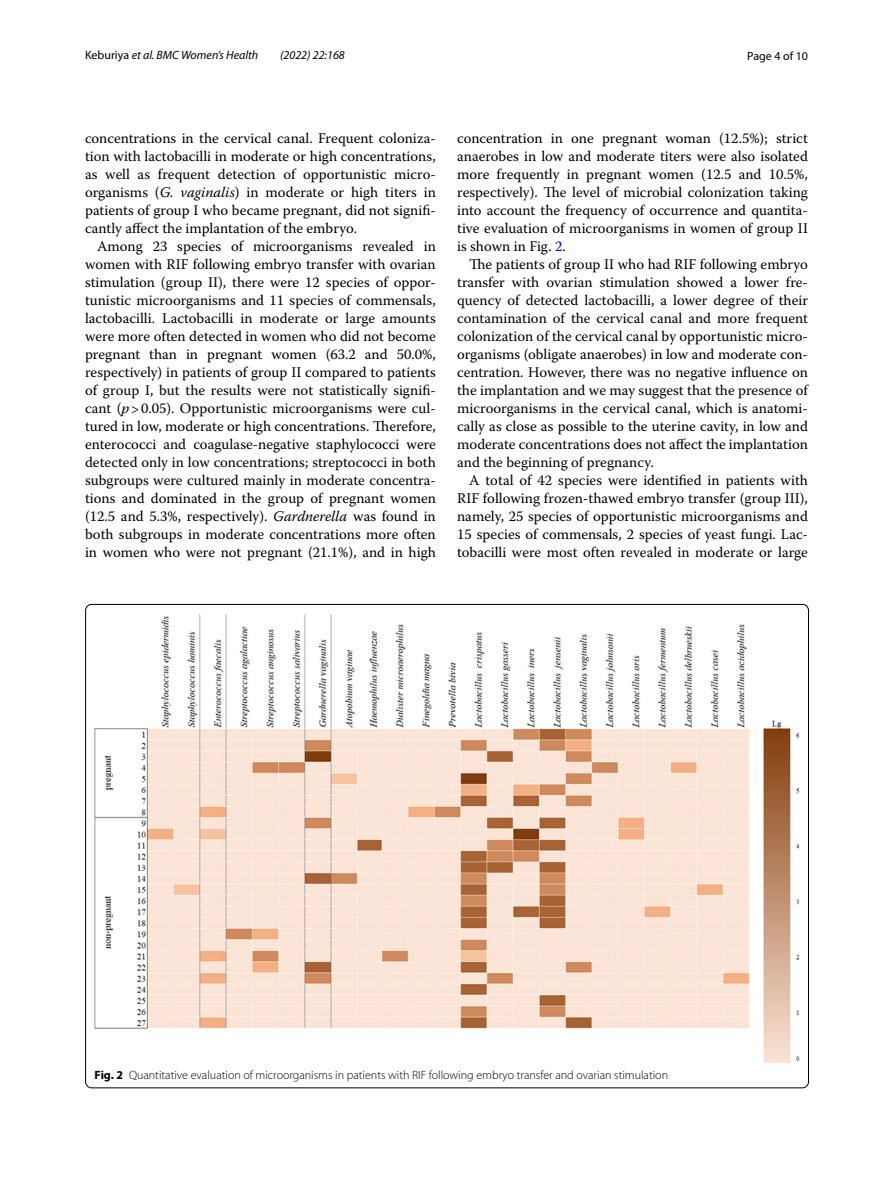
<style>
.page{position:relative;width:893px;height:1187px;background:#fff}
.page>*{position:absolute;margin:0;border:0;box-sizing:border-box;transform-origin:0 0}
.t1{font:14.7px/18px "Warnock Pro";color:#000;text-align:justify}
.t2{font:300 12px "Myriad Pro";color:#000}
.t3{font:italic 12px "Myriad Pro";color:#000}
.t4{font:12px "Myriad Pro";color:#000}
.s1{font-style:normal}
.s2{font-style:italic}
.s3{color:#00f}
.s4{font-weight:700}
</style>
<div class="page">
<img style="left:94px;top:614px;width:706px;height:449px">
<p class="t3" style="left:85px;top:48px;width:175px"><span class="s1">Keburiya</span> et al. BMC Women’s Health</p>
<p class="t3" style="left:280px;top:48px;width:66px">(2022) 22:168</p>
<p class="t4" style="left:747px;top:48px;width:62px">Page 4 of 10</p>
<p class="t1" style="left:85px;top:128px;width:352px">concentrations in the cervical canal. Frequent coloniza&shy;tion with lactobacilli in moderate or high concentrations, as well as frequent detection of opportunistic micro&shy;organisms (<span class="s2">G. vaginalis</span>) in moderate or high titers in patients of group I who became pregnant, did not signifi&shy;cantly affect the implantation of the embryo.</p>
<p class="t1" style="left:85px;top:236px;width:352px;text-indent:12px">Among 23 species of microorganisms revealed in women with RIF following embryo transfer with ovarian stimulation (group II), there were 12 species of oppor&shy;tunistic microorganisms and 11 species of commensals, lactobacilli. Lactobacilli in moderate or large amounts were more often detected in women who did not become pregnant than in pregnant women (63.2 and 50.0%, respectively) in patients of group II compared to patients of group I, but the results were not statistically signifi&shy;cant (<span class="s2">p</span>&gt;0.05). Opportunistic microorganisms were cul&shy;tured in low, moderate or high concentrations. Therefore, enterococci and coagulase-negative staphylococci were detected only in low concentrations; streptococci in both subgroups were cultured mainly in moderate concentra&shy;tions and dominated in the group of pregnant women (12.5 and 5.3%, respectively). <span class="s2">Gardnerella</span> was found in both subgroups in moderate concentrations more often in women who were not pregnant (21.1%), and in high</p>
<p class="t1" style="left:457px;top:128px;width:352px">concentration in one pregnant woman (12.5%); strict anaerobes in low and moderate titers were also isolated more frequently in pregnant women (12.5 and 10.5%, respectively). The level of microbial colonization taking into account the frequency of occurrence and quantita&shy;tive evaluation of microorganisms in women of group II is shown in Fig. <span class="s3">2</span>.</p>
<p class="t1" style="left:457px;top:254px;width:352px;text-indent:12px">The patients of group II who had RIF following embryo transfer with ovarian stimulation showed a lower fre&shy;quency of detected lactobacilli, a lower degree of their contamination of the cervical canal and more frequent colonization of the cervical canal by opportunistic micro&shy;organisms (obligate anaerobes) in low and moderate con&shy;centration. However, there was no negative influence on the implantation and we may suggest that the presence of microorganisms in the cervical canal, which is anatomi&shy;cally as close as possible to the uterine cavity, in low and moderate concentrations does not affect the implantation and the beginning of pregnancy.</p>
<p class="t1" style="left:457px;top:470px;width:352px;text-indent:12px">A total of 42 species were identified in patients with RIF following frozen-thawed embryo transfer (group III), namely, 25 species of opportunistic microorganisms and 15 species of commensals, 2 species of yeast fungi. Lac&shy;tobacilli were most often revealed in moderate or large</p>
<p class="t2" style="left:95px;top:1068px;width:575px"><span class="s4">Fig. 2</span> Quantitative evaluation of microorganisms in patients with RIF following embryo transfer and ovarian stimulation</p>
</div>
